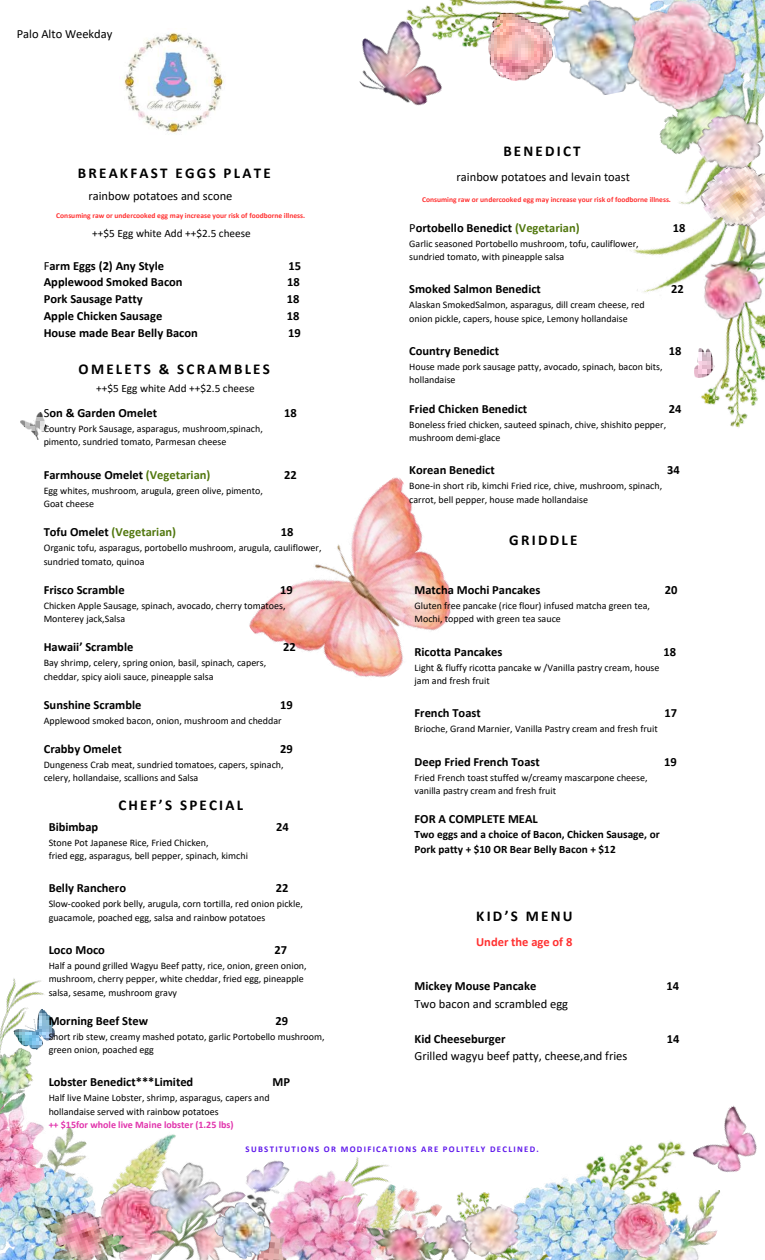
<style>
.page{position:relative;width:765px;height:1260px;background:#fff}
.page>*{position:absolute;margin:0;border:0;box-sizing:border-box;transform-origin:0 0}
.t1{font:700 15px "Calibri";letter-spacing:.15em;color:#000}
.t2{font:700 12.5px "Calibri";color:#000}
.t3{font:12.5px "Calibri";color:#000}
.t4{font:700 12.5px "Calibri";color:#51770e}
.t5{font:700 12.5px "Calibri";color:#ff3131}
.t6{font:700 11.25px/15px "Calibri";color:#000}
.t7{font:11.25px "Calibri";color:#000}
.t8{font:10px/13.4px "Calibri";color:#000}
.t9{font:700 10px "Calibri";color:#e134ac}
.t10{font:700 8.75px "Calibri";letter-spacing:.15em;color:#5e17eb}
.t11{font:700 7.5px "Calibri";color:#ff3131}
.s1{font-weight:400}
.s2{color:#51770e}
.s3{color:#000}
</style>
<div class="page">
<img style="left:407px;top:0;width:138px;height:81px">
<img style="left:630px;top:0;width:135px;height:293px">
<img style="left:648px;top:186px;width:74px;height:219px">
<img style="left:722px;top:332px;width:43px;height:96px">
<img style="left:681px;top:221px;width:84px;height:111px">
<img style="left:485px;top:12px;width:60px;height:68px">
<img style="left:545px;top:0;width:74px;height:95px">
<img style="left:692px;top:183px;width:73px;height:59px">
<img style="left:688px;top:100px;width:77px;height:83px">
<img style="left:619px;top:0;width:126px;height:118px">
<img style="left:122px;top:32px;width:102px;height:102px">
<img style="left:411px;top:1141px;width:309px;height:119px">
<img style="left:156px;top:1134px;width:20px;height:8px">
<img style="left:66px;top:1126px;width:21px;height:38px">
<img style="left:0;top:1164px;width:76px;height:96px">
<img style="left:119px;top:1142px;width:104px;height:118px">
<img style="left:215px;top:1203px;width:8px;height:55px">
<img style="left:0;top:1198px;width:24px;height:52px">
<img style="left:24px;top:1176px;width:112px;height:84px">
<img style="left:0;top:1136px;width:66px;height:62px">
<img style="left:0;top:1093px;width:44px;height:45px">
<img style="left:0;top:978px;width:55px;height:115px">
<img style="left:359px;top:11px;width:95px;height:95px">
<img style="left:249px;top:477px;width:202px;height:201px">
<img style="left:223px;top:1157px;width:188px;height:103px">
<img style="left:21px;top:413px;width:28px;height:27px">
<img style="left:694px;top:349px;width:21px;height:29px">
<img style="left:496px;top:1175px;width:160px;height:85px">
<img style="left:604px;top:1193px;width:73px;height:67px">
<img style="left:455px;top:1194px;width:74px;height:66px">
<img style="left:448px;top:1208px;width:33px;height:52px">
<img style="left:359px;top:1198px;width:89px;height:62px">
<img style="left:682px;top:1105px;width:75px;height:81px">
<p class="t3" style="left:17px;top:28px;width:97px">Palo Alto Weekday</p>
<h1 class="t1" style="left:78px;top:167px;width:194px">BREAKFAST EGGS PLATE</h1>
<p class="t3" style="left:88px;top:191px;width:146px">rainbow potatoes and scone</p>
<p class="t11" style="left:56px;top:212px;width:250px">Consuming raw or undercooked egg may increase your risk of foodborne illness.</p>
<p class="t7" style="left:92px;top:228px;width:160px">++$5 Egg white Add ++$2.5 cheese</p>
<p class="t2" style="left:44px;top:260px;width:122px"><span class="s1">F</span>arm Eggs (2) Any Style</p>
<p class="t2" style="left:289px;top:260px;width:14px">15</p>
<p class="t2" style="left:44px;top:277px;width:140px">Applewood Smoked Bacon</p>
<p class="t2" style="left:287px;top:277px;width:14px">18</p>
<p class="t2" style="left:44px;top:294px;width:100px">Pork Sausage Patty</p>
<p class="t2" style="left:287px;top:294px;width:14px">18</p>
<p class="t2" style="left:44px;top:311px;width:120px">Apple Chicken Sausage</p>
<p class="t2" style="left:287px;top:311px;width:14px">18</p>
<p class="t2" style="left:44px;top:328px;width:156px">House made Bear Belly Bacon</p>
<p class="t2" style="left:288px;top:328px;width:14px">19</p>
<h1 class="t1" style="left:79px;top:363px;width:193px">OMELETS &amp; SCRAMBLES</h1>
<p class="t7" style="left:96px;top:383px;width:160px">++$5 Egg white Add ++$2.5 cheese</p>
<p class="t2" style="left:44px;top:408px;width:115px"><span class="s1">S</span>on &amp; Garden Omelet</p>
<p class="t2" style="left:284px;top:408px;width:14px">18</p>
<p class="t8" style="left:44px;top:423px;width:221px">Country Pork Sausage, asparagus, mushroom,spinach, pimento, sundried tomato, Parmesan cheese</p>
<p class="t2" style="left:44px;top:469px;width:168px">Farmhouse Omelet <span class="s2">(Vegetarian)</span></p>
<p class="t2" style="left:284px;top:469px;width:14px">22</p>
<p class="t8" style="left:44px;top:485px;width:221px">Egg whites, mushroom, arugula, green olive, pimento,<br>Goat cheese</p>
<p class="t4" style="left:44px;top:527px;width:134px"><span class="s3">Tofu Omelet</span> (Vegetarian)</p>
<p class="t2" style="left:281px;top:527px;width:14px">18</p>
<p class="t8" style="left:44px;top:542px;width:279px">Organic tofu, asparagus, portobello mushroom, arugula, cauliflower, sundried tomato, quinoa</p>
<p class="t2" style="left:44px;top:584px;width:82px">Frisco Scramble</p>
<p class="t2" style="left:280px;top:584px;width:14px">19</p>
<p class="t8" style="left:44px;top:600px;width:243px">Chicken Apple Sausage, spinach, avocado, cherry tomatoes,<br>Monterey jack,Salsa</p>
<p class="t2" style="left:44px;top:642px;width:91px">Hawaii’ Scramble</p>
<p class="t2" style="left:283px;top:642px;width:14px">22</p>
<p class="t8" style="left:44px;top:657px;width:224px">Bay shrimp, celery, spring onion, basil, spinach, capers, cheddar, spicy aioli sauce, pineapple salsa</p>
<p class="t2" style="left:44px;top:699px;width:99px">Sunshine Scramble</p>
<p class="t2" style="left:280px;top:699px;width:14px">19</p>
<p class="t8" style="left:44px;top:715px;width:239px">Applewood smoked bacon, onion, mushroom and cheddar</p>
<p class="t2" style="left:44px;top:744px;width:79px">Crabby Omelet</p>
<p class="t2" style="left:280px;top:744px;width:14px">29</p>
<p class="t8" style="left:44px;top:759px;width:241px">Dungeness Crab meat, sundried tomatoes, capers, spinach, celery, hollandaise, scallions and Salsa</p>
<h1 class="t1" style="left:118px;top:799px;width:126px">CHEF’S SPECIAL</h1>
<p class="t2" style="left:49px;top:821px;width:51px">Bibimbap</p>
<p class="t2" style="left:276px;top:821px;width:14px">24</p>
<p class="t8" style="left:49px;top:836px;width:201px">Stone Pot Japanese Rice, Fried Chicken,<br>fried egg, asparagus, bell pepper, spinach, kimchi</p>
<p class="t2" style="left:49px;top:883px;width:79px">Belly Ranchero</p>
<p class="t2" style="left:276px;top:883px;width:14px">22</p>
<p class="t8" style="left:49px;top:898px;width:256px">Slow-cooked pork belly, arugula, corn tortilla, red onion pickle, guacamole, poached egg, salsa and rainbow potatoes</p>
<p class="t2" style="left:49px;top:945px;width:58px">Loco Moco</p>
<p class="t2" style="left:275px;top:945px;width:14px">27</p>
<p class="t8" style="left:49px;top:960px;width:260px">Half a pound grilled Wagyu Beef patty, rice, onion, green onion, mushroom, cherry pepper, white cheddar, fried egg, pineapple salsa, sesame, mushroom gravy</p>
<p class="t2" style="left:49px;top:1015px;width:101px">Morning Beef Stew</p>
<p class="t2" style="left:275px;top:1015px;width:14px">29</p>
<p class="t8" style="left:49px;top:1031px;width:277px">Short rib stew, creamy mashed potato, garlic Portobello mushroom, green onion, poached egg</p>
<p class="t2" style="left:49px;top:1077px;width:146px">Lobster Benedict***Limited</p>
<p class="t2" style="left:273px;top:1077px;width:19px">MP</p>
<p class="t8" style="left:49px;top:1092px;width:222px">Half live Maine Lobster, shrimp, asparagus, capers and hollandaise served with rainbow potatoes</p>
<p class="t9" style="left:49px;top:1121px;width:186px">++ $15for whole live Maine lobster (1.25 lbs)</p>
<h1 class="t1" style="left:503px;top:145px;width:79px">BENEDICT</h1>
<p class="t3" style="left:457px;top:172px;width:175px">rainbow potatoes and levain toast</p>
<p class="t11" style="left:422px;top:196px;width:250px">Consuming raw or undercooked egg may increase your risk of foodborne illness.</p>
<p class="t2" style="left:409px;top:222px;width:172px"><span class="s1">P</span>ortobello Benedict <span class="s2">(Vegetarian)</span></p>
<p class="t2" style="left:673px;top:222px;width:14px">18</p>
<p class="t8" style="left:409px;top:238px;width:231px">Garlic seasoned Portobello mushroom, tofu, cauliflower, sundried tomato, with pineapple salsa</p>
<p class="t2" style="left:409px;top:284px;width:133px">Smoked Salmon Benedict</p>
<p class="t2" style="left:671px;top:284px;width:14px">22</p>
<p class="t8" style="left:409px;top:299px;width:237px">Alaskan SmokedSalmon, asparagus, dill cream cheese, red onion pickle, capers, house spice, Lemony hollandaise</p>
<p class="t2" style="left:409px;top:346px;width:91px">Country Benedict</p>
<p class="t2" style="left:669px;top:346px;width:14px">18</p>
<p class="t8" style="left:409px;top:361px;width:255px">House made pork sausage patty, avocado, spinach, bacon bits, hollandaise</p>
<p class="t2" style="left:409px;top:403px;width:120px">Fried Chicken Benedict</p>
<p class="t2" style="left:669px;top:403px;width:14px">24</p>
<p class="t8" style="left:409px;top:418px;width:258px">Boneless fried chicken, sauteed spinach, chive, shishito pepper, mushroom demi-glace</p>
<p class="t2" style="left:409px;top:465px;width:87px">Korean Benedict</p>
<p class="t2" style="left:667px;top:465px;width:14px">34</p>
<p class="t8" style="left:409px;top:480px;width:255px">Bone-in short rib, kimchi Fried rice, chive, mushroom, spinach, carrot, bell pepper, house made hollandaise</p>
<h1 class="t1" style="left:509px;top:534px;width:70px">GRIDDLE</h1>
<p class="t2" style="left:415px;top:585px;width:127px">Matcha Mochi Pancakes</p>
<p class="t2" style="left:665px;top:585px;width:14px">20</p>
<p class="t8" style="left:415px;top:600px;width:237px">Gluten free pancake (rice flour) infused matcha green tea,<br>Mochi, topped with green tea sauce</p>
<p class="t2" style="left:415px;top:646px;width:89px">Ricotta Pancakes</p>
<p class="t2" style="left:664px;top:646px;width:14px">18</p>
<p class="t8" style="left:415px;top:661px;width:246px">Light &amp; fluffy ricotta pancake w /Vanilla pastry cream, house jam and fresh fruit</p>
<p class="t2" style="left:415px;top:708px;width:68px">French Toast</p>
<p class="t2" style="left:665px;top:708px;width:14px">17</p>
<p class="t8" style="left:415px;top:723px;width:245px">Brioche, Grand Marnier, Vanilla Pastry cream and fresh fruit</p>
<p class="t2" style="left:415px;top:756px;width:127px">Deep Fried French Toast</p>
<p class="t2" style="left:664px;top:756px;width:14px">19</p>
<p class="t8" style="left:415px;top:771px;width:235px">Fried French toast stuffed w/creamy mascarpone cheese, vanilla pastry cream and fresh fruit</p>
<p class="t2" style="left:415px;top:814px;width:125px">FOR A COMPLETE MEAL</p>
<p class="t6" style="left:415px;top:828px;width:247px">Two eggs and a choice of Bacon, Chicken Sausage, or<br>Pork patty + $10 OR Bear Belly Bacon + $12</p>
<h1 class="t1" style="left:476px;top:910px;width:98px">KID’S MENU</h1>
<p class="t5" style="left:476px;top:937px;width:98px">Under the age of 8</p>
<p class="t2" style="left:415px;top:981px;width:123px">Mickey Mouse Pancake</p>
<p class="t2" style="left:666px;top:981px;width:14px">14</p>
<p class="t3" style="left:415px;top:999px;width:155px">Two bacon and scrambled egg</p>
<p class="t2" style="left:415px;top:1034px;width:93px">Kid Cheeseburger</p>
<p class="t2" style="left:667px;top:1034px;width:14px">14</p>
<p class="t3" style="left:415px;top:1051px;width:214px">Grilled wagyu beef patty, cheese,and fries</p>
<p class="t10" style="left:246px;top:1145px;width:295px">SUBSTITUTIONS OR MODIFICATIONS ARE POLITELY DECLINED.</p>
</div>
